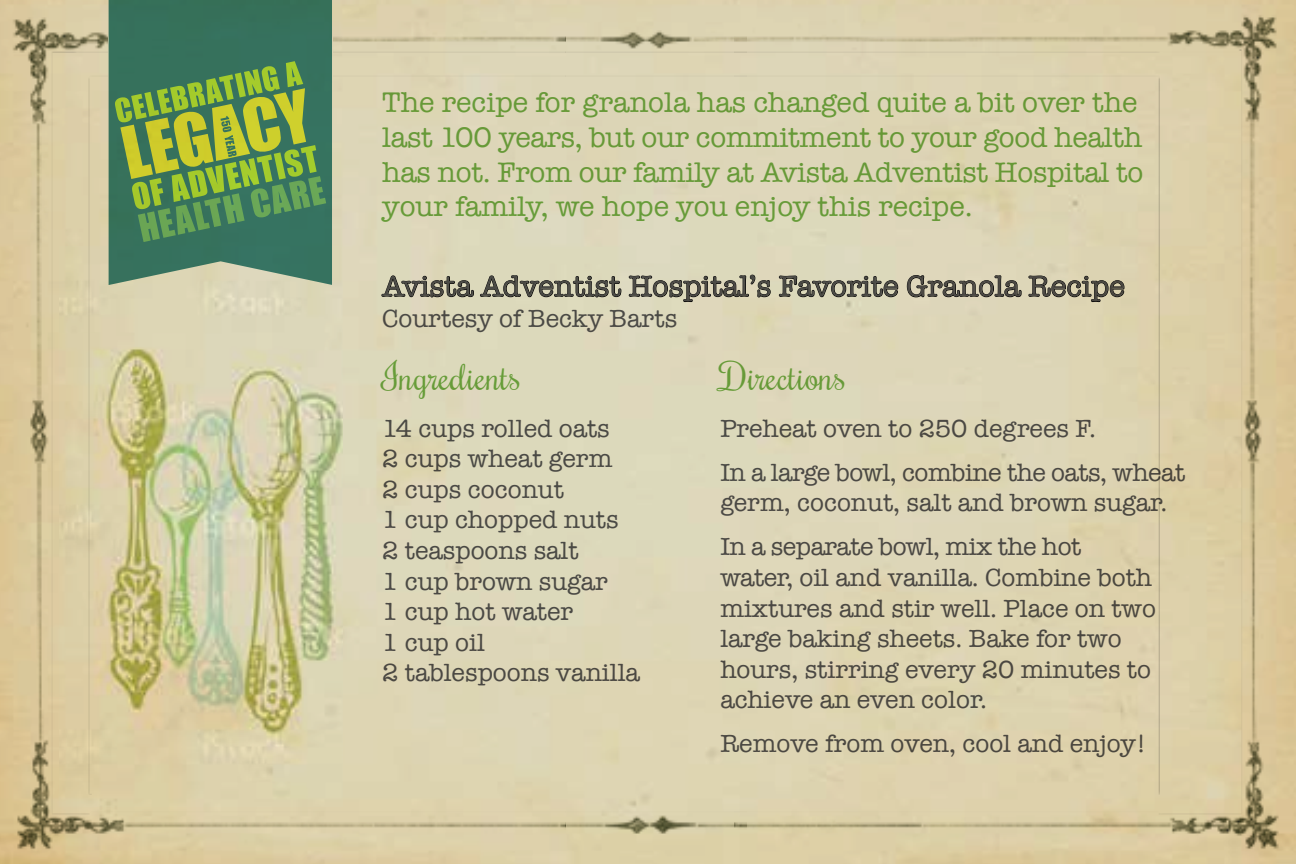
<style>
.page{position:relative;width:1296px;height:864px;background:#fff}
.page>*{position:absolute;margin:0;border:0;box-sizing:border-box;transform-origin:0 0}
.t1{font:36px "Rochester";color:#6aa342}
.t2{font:30px "American Typewriter";color:#4d4d4f}
.t3{font:29.1px/34.8px "American Typewriter";letter-spacing:-.01em;color:#6aa342}
.t4{font:25.5px/30.6px "American Typewriter";color:#4d4d4f}
.t5{font:25.5px/44.1px "American Typewriter";letter-spacing:-.02em;color:#4d4d4f}
</style>
<div class="page">
<img style="left:0;top:0;width:1296px;height:864px">
<p class="t3" style="left:382px;top:84px;width:763px">The recipe for granola has changed quite a bit over the last 100 years, but our commitment to your good health has not. From our family at Avista Adventist Hospital to your family, we hope you enjoy this recipe.</p>
<p class="t2" style="left:382px;top:263px;width:744px">Avista Adventist Hospital’s Favorite Granola Recipe</p>
<p class="t4" style="left:382px;top:302px;width:297px">Courtesy of Becky Barts</p>
<h1 class="t1" style="left:382px;top:353px;width:140px">Ingredients</h1>
<h1 class="t1" style="left:720px;top:353px;width:127px">Directions</h1>
<p class="t4" style="left:382px;top:412px;width:259px">14 cups rolled oats<br>2 cups wheat germ<br>2 cups coconut<br>1 cup chopped nuts<br>2 teaspoons salt<br>1 cup brown sugar<br>1 cup hot water<br>1 cup oil<br>2 tablespoons vanilla</p>
<p class="t5" style="left:720px;top:405px;width:466px">Preheat oven to 250 degrees F.<br>In a large bowl, combine the oats, wheat</p>
<p class="t4" style="left:720px;top:480px;width:448px;line-height:44.1px">germ, coconut, salt and brown sugar.<br>In a separate bowl, mix the hot</p>
<p class="t4" style="left:720px;top:561px;width:437px">water, oil and vanilla. Combine both mixtures and stir well. Place on two large baking sheets. Bake for two hours, stirring every 20 minutes to achieve an even color.</p>
<p class="t4" style="left:720px;top:728px;width:428px">Remove from oven, cool and enjoy!</p>
</div>
